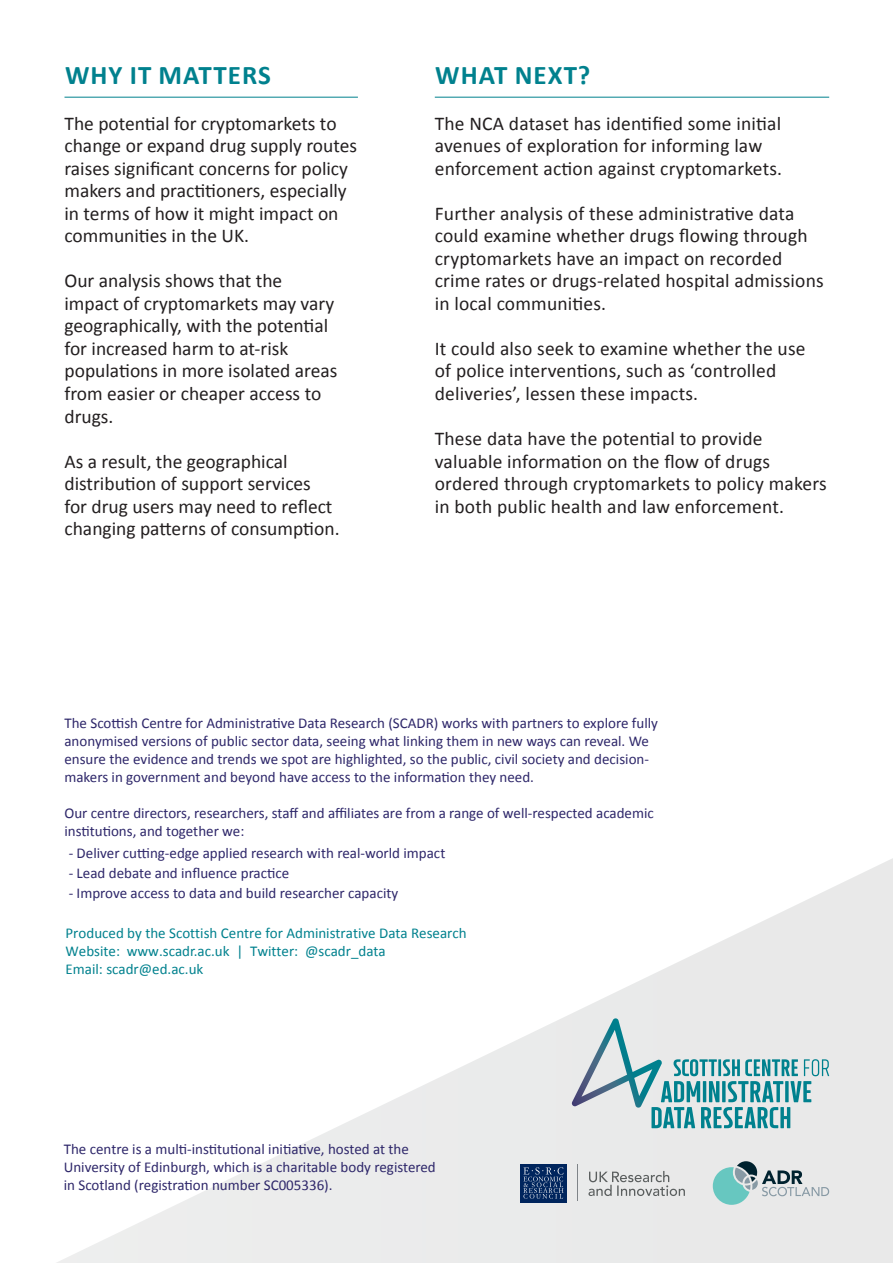
<style>
.page{position:relative;width:893px;height:1263px;background:#fff}
.page>*{position:absolute;margin:0;border:0;box-sizing:border-box;transform-origin:0 0}
.t1{font:700 27px "Calibri";letter-spacing:.04em;color:#00818e}
.t2{font:19.5px/22.5px "Calibri";color:#231f20}
.t3{font:15px/18px "Calibri";color:#2e276a}
.t4{font:15px/18px "Calibri";color:#00818e}
</style>
<div class="page">
<svg style="left:57px;top:858px;width:836px;height:405px"></svg>
<svg style="left:572px;top:1018px;width:257px;height:110px;background:#b7d1d4"></svg>
<svg style="left:588px;top:1171px;width:97px;height:25px;background:#c8caca"></svg>
<hr style="left:578px;top:1165px;width:1px;height:36px;background:#7f8488">
<div style="left:520px;top:1164px;width:46px;height:38px;background:#00255d"></div>
<svg style="left:523px;top:1167px;width:41px;height:32px"></svg>
<svg style="left:713px;top:1161px;width:116px;height:44px;background:#b5cacb"></svg>
<hr style="left:435px;top:97px;width:394px;height:1px;background:#00818e">
<hr style="left:65px;top:97px;width:293px;height:1px;background:#00818e">
<h1 class="t1" style="left:65px;top:58px;width:207px">WHY IT MATTERS</h1>
<p class="t2" style="left:65px;top:112px;width:294px">The potential for cryptomarkets to change or expand drug supply routes raises significant concerns for policy makers and practitioners, especially in terms of how it might impact on communities in the UK.</p>
<p class="t2" style="left:65px;top:270px;width:274px">Our analysis shows that the impact of cryptomarkets may vary geographically, with the potential for increased harm to at-risk populations in more isolated areas from easier or cheaper access to drugs.</p>
<p class="t2" style="left:65px;top:450px;width:277px">As a result, the geographical distribution of support services<br>for drug users may need to reflect changing patterns of consumption.</p>
<h1 class="t1" style="left:435px;top:58px;width:156px">WHAT NEXT?</h1>
<p class="t2" style="left:435px;top:112px;width:349px">The NCA dataset has identified some initial avenues of exploration for informing law enforcement action against cryptomarkets.</p>
<p class="t2" style="left:435px;top:202px;width:390px">Further analysis of these administrative data could examine whether drugs flowing through cryptomarkets have an impact on recorded crime rates or drugs-related hospital admissions in local communities.</p>
<p class="t2" style="left:435px;top:337px;width:372px">It could also seek to examine whether the use of police interventions, such as ‘controlled deliveries’, lessen these impacts.</p>
<p class="t2" style="left:435px;top:427px;width:393px">These data have the potential to provide valuable information on the flow of drugs ordered through cryptomarkets to policy makers in both public health and law enforcement.</p>
<p class="t3" style="left:64px;top:714px;width:595px">The Scottish Centre for Administrative Data Research (SCADR) works with partners to explore fully anonymised versions of public sector data, seeing what linking them in new ways can reveal. We ensure the evidence and trends we spot are highlighted, so the public, civil society and decision&shy;makers in government and beyond have access to the information they need.</p>
<p class="t3" style="left:64px;top:804px;width:591px">Our centre directors, researchers, staff and affiliates are from a range of well-respected academic institutions, and together we:</p>
<p class="t3" style="left:69px;top:844px;width:378px">- Deliver cutting-edge applied research with real-world impact</p>
<p class="t3" style="left:69px;top:864px;width:222px">- Lead debate and influence practice</p>
<p class="t3" style="left:69px;top:884px;width:331px">- Improve access to data and build researcher capacity</p>
<p class="t4" style="left:66px;top:924px;width:403px">Produced by the Scottish Centre for Administrative Data Research<br>Website: www.scadr.ac.uk | Twitter: @scadr_data<br>Email: scadr@ed.ac.uk</p>
<p class="t3" style="left:64px;top:1139px;width:374px">The centre is a multi-institutional initiative, hosted at the<br>University of Edinburgh, which is a charitable body registered in Scotland (registration number SC005336).</p>
</div>
